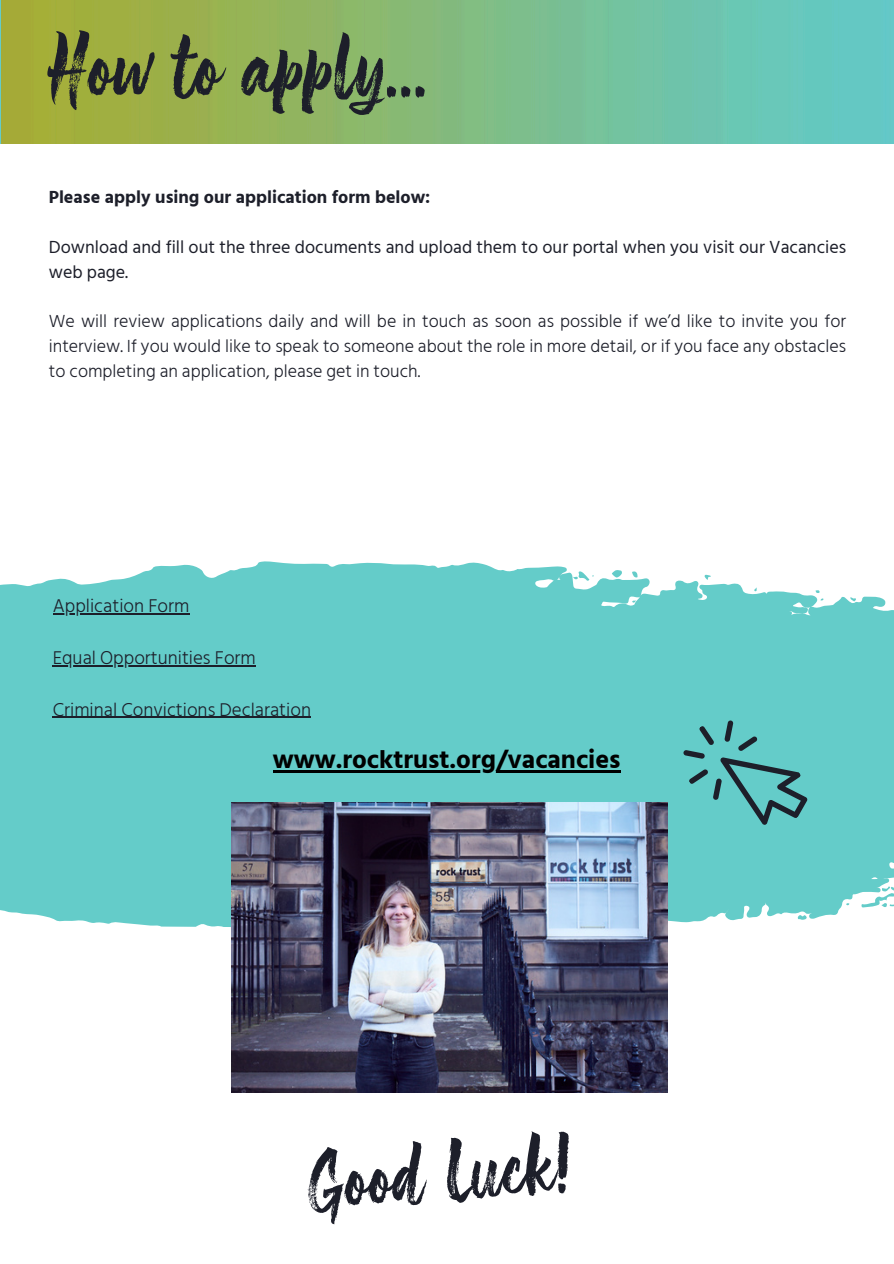
<style>
.page{position:relative;width:894px;height:1264px;background:#fff}
.page>*{position:absolute;margin:0;border:0;box-sizing:border-box;transform-origin:0 0}
.t1{font:87px "The Friday Stroke";color:#1d1f2a}
.t2{font:81px "The Friday Stroke";color:#1d1f2a}
.t3{font:700 25.95px "Hind Siliguri";color:#000}
.t4{font:300 18.9px "Hind Siliguri";color:#1d1f2a}
.t5{font:300 18px/24.8px "Hind Siliguri";color:#1d1f2a;text-align:justify}
.t6{font:18px/24.8px "Hind Siliguri";color:#1d1f2a}
.t7{font:700 18px "Hind Siliguri";color:#1d1f2a}
</style>
<div class="page">
<img style="left:1px;top:0;width:892px;height:143px">
<svg style="left:0;top:561px;width:893px;height:367px;fill:#64ccc9"></svg>
<svg style="left:611px;top:569px;width:10px;height:8px"></svg>
<svg style="left:797px;top:914px;width:9px;height:5px"></svg>
<svg style="left:631px;top:571px;width:6px;height:6px"></svg>
<svg style="left:703px;top:574px;width:7px;height:6px"></svg>
<svg style="left:850px;top:597px;width:6px;height:5px"></svg>
<svg style="left:861px;top:885px;width:32px;height:22px"></svg>
<svg style="left:753px;top:587px;width:4px;height:4px"></svg>
<svg style="left:815px;top:589px;width:8px;height:11px"></svg>
<svg style="left:573px;top:571px;width:20px;height:10px"></svg>
<hr style="left:53px;top:613px;width:136px;height:1px;background:#1d1f2a">
<hr style="left:53px;top:665px;width:203px;height:1px;background:#1d1f2a">
<hr style="left:53px;top:717px;width:258px;height:1px;background:#1d1f2a">
<svg style="left:681px;top:719px;width:138px;height:116px"></svg>
<img style="left:232px;top:802px;width:435px;height:290px">
<hr style="left:273px;top:770px;width:347px;height:2px;background:#000">
<p class="t1" style="left:49px;top:13px;width:382px">How to apply...</p>
<p class="t7" style="left:49px;top:187px;width:383px">Please apply using our application form below:</p>
<p class="t6" style="left:49px;top:234px;width:798px">Download and fill out the three documents and upload them to our portal when you visit our Vacancies web page.</p>
<p class="t5" style="left:49px;top:309px;width:798px">We will review applications daily and will be in touch as soon as possible if we’d like to invite you for interview. If you would like to speak to someone about the role in more detail, or if you face any obstacles to completing an application, please get in touch.</p>
<p class="t4" style="left:53px;top:594px;width:138px">Application Form</p>
<h1 class="t4" style="left:53px;top:646px;width:204px">Equal Opportunities Form</h1>
<h3 class="t4" style="left:53px;top:698px;width:259px">Criminal Convictions Declaration</h3>
<p class="t3" style="left:273px;top:744px;width:349px">www.rocktrust.org/vacancies</p>
<p class="t2" style="left:304px;top:1131px;width:265px;rotate:-4deg">Good Luck!</p>
</div>
